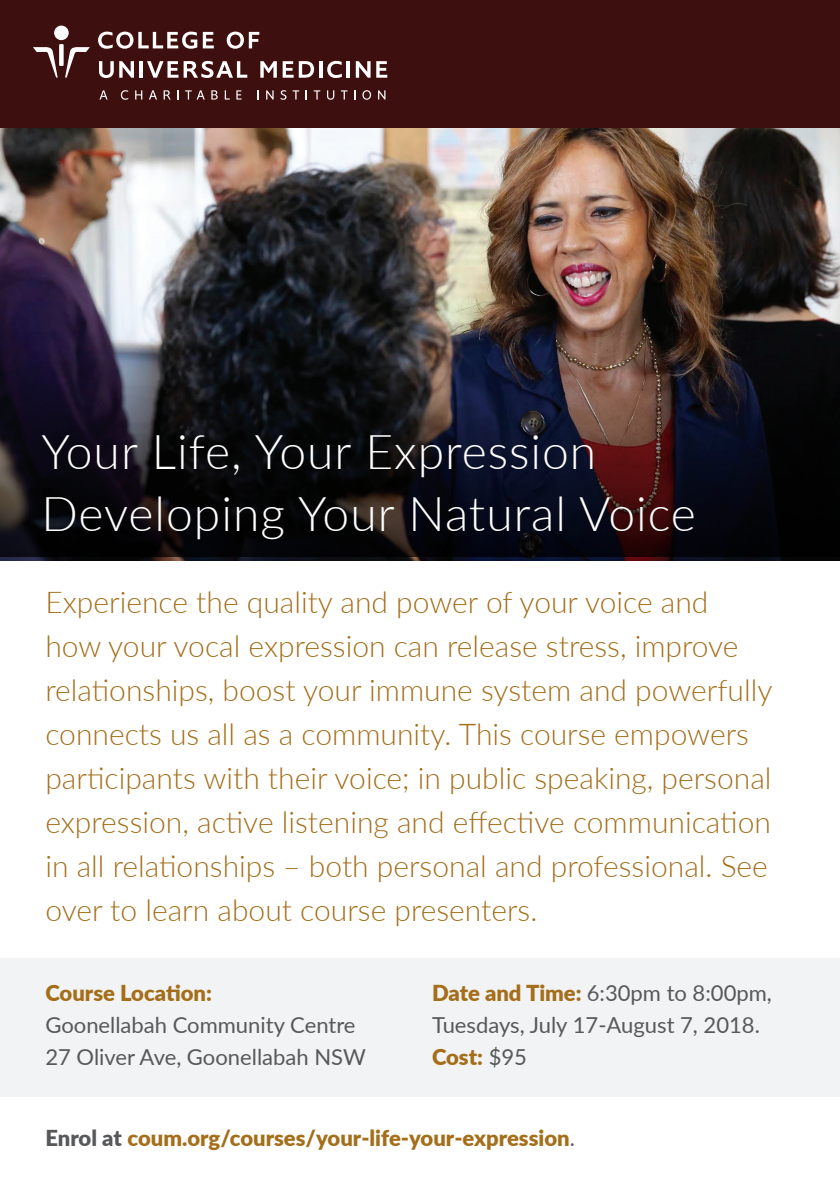
<style>
.page{position:relative;width:840px;height:1191px;background:#fff}
.page>*{position:absolute;margin:0;border:0;box-sizing:border-box;transform-origin:0 0}
.t1{font:300 48px/62px "Lato";letter-spacing:.02em;color:#fff}
.t2{font:300 30px/44px "Lato";color:#a46e1a}
.t3{font:22px/32px "Lato";color:#57585a}
.t4{font:900 22px "Lato";color:#a46e1a}
.s1{font-weight:900;color:#a46e1a}
.s2{color:#57585a}
.s3{font-weight:400;color:#57585a}
</style>
<div class="page">
<div style="left:0;top:957px;width:839px;height:139px;background:#f2f3f4"></div>
<img style="left:0;top:128px;width:839px;height:432px">
<svg style="left:0;top:332px;width:839px;height:225px;background:#1a151c"></svg>
<div style="left:0;top:0;width:839px;height:128px;background:#3e0f0f"></div>
<div style="left:54px;top:26px;width:15px;height:14px;background:#fff;border-radius:50%"></div>
<svg style="left:33px;top:44px;width:57px;height:34px"></svg>
<svg style="left:98px;top:32px;width:99px;height:17px"></svg>
<svg style="left:203px;top:32px;width:11px;height:16px"></svg>
<svg style="left:226px;top:32px;width:33px;height:17px"></svg>
<svg style="left:99px;top:61px;width:35px;height:17px"></svg>
<hr style="left:140px;top:61px;width:3px;height:17px;background:#fff">
<svg style="left:147px;top:61px;width:100px;height:17px"></svg>
<svg style="left:260px;top:61px;width:54px;height:17px"></svg>
<hr style="left:319px;top:61px;width:3px;height:17px;background:#fff">
<svg style="left:327px;top:61px;width:14px;height:17px"></svg>
<hr style="left:346px;top:61px;width:4px;height:17px;background:#fff">
<svg style="left:355px;top:61px;width:15px;height:17px"></svg>
<svg style="left:376px;top:61px;width:11px;height:17px"></svg>
<svg style="left:99px;top:90px;width:9px;height:10px"></svg>
<svg style="left:121px;top:90px;width:7px;height:10px"></svg>
<svg style="left:135px;top:90px;width:7px;height:10px"></svg>
<svg style="left:149px;top:90px;width:8px;height:10px"></svg>
<svg style="left:163px;top:90px;width:8px;height:10px"></svg>
<svg style="left:185px;top:90px;width:20px;height:10px"></svg>
<svg style="left:211px;top:90px;width:6px;height:10px"></svg>
<svg style="left:225px;top:90px;width:5px;height:10px"></svg>
<svg style="left:236px;top:90px;width:5px;height:10px"></svg>
<svg style="left:266px;top:90px;width:7px;height:10px"></svg>
<svg style="left:280px;top:90px;width:6px;height:10px"></svg>
<svg style="left:292px;top:90px;width:7px;height:10px"></svg>
<svg style="left:313px;top:90px;width:7px;height:10px"></svg>
<svg style="left:327px;top:90px;width:7px;height:10px"></svg>
<svg style="left:341px;top:90px;width:6px;height:10px"></svg>
<svg style="left:362px;top:90px;width:9px;height:10px"></svg>
<svg style="left:378px;top:90px;width:7px;height:10px"></svg>
<h1 class="t1" style="left:41px;top:419px;width:655px">Your Life, Your Expression<br>Developing Your Natural Voice</h1>
<p class="t2" style="left:45px;top:579px;width:728px">Experience the quality and power of your voice and<br>how your vocal expression can release stress, improve relationships, boost your immune system and powerfully connects us all as a community. This course empowers participants with their voice; in public speaking, personal expression, active listening and effective communication in all relationships – both personal and professional. See over to learn about course presenters.</p>
<p class="t4" style="left:45px;top:976px;width:168px">Course Location:</p>
<p class="t3" style="left:45px;top:1008px;width:322px">Goonellabah Community Centre<br>27 Oliver Ave, Goonellabah NSW</p>
<p class="t3" style="left:432px;top:976px;width:341px"><span class="s1">Date and Time:</span> 6:30pm to 8:00pm,<br>Tuesdays, July 17-August 7, 2018.<br><span class="s1">Cost:</span> $95</p>
<p class="t4" style="left:45px;top:1121px;width:531px"><span class="s2">Enrol at</span> coum.org/courses/your-life-your-expression<span class="s3">.</span></p>
</div>
